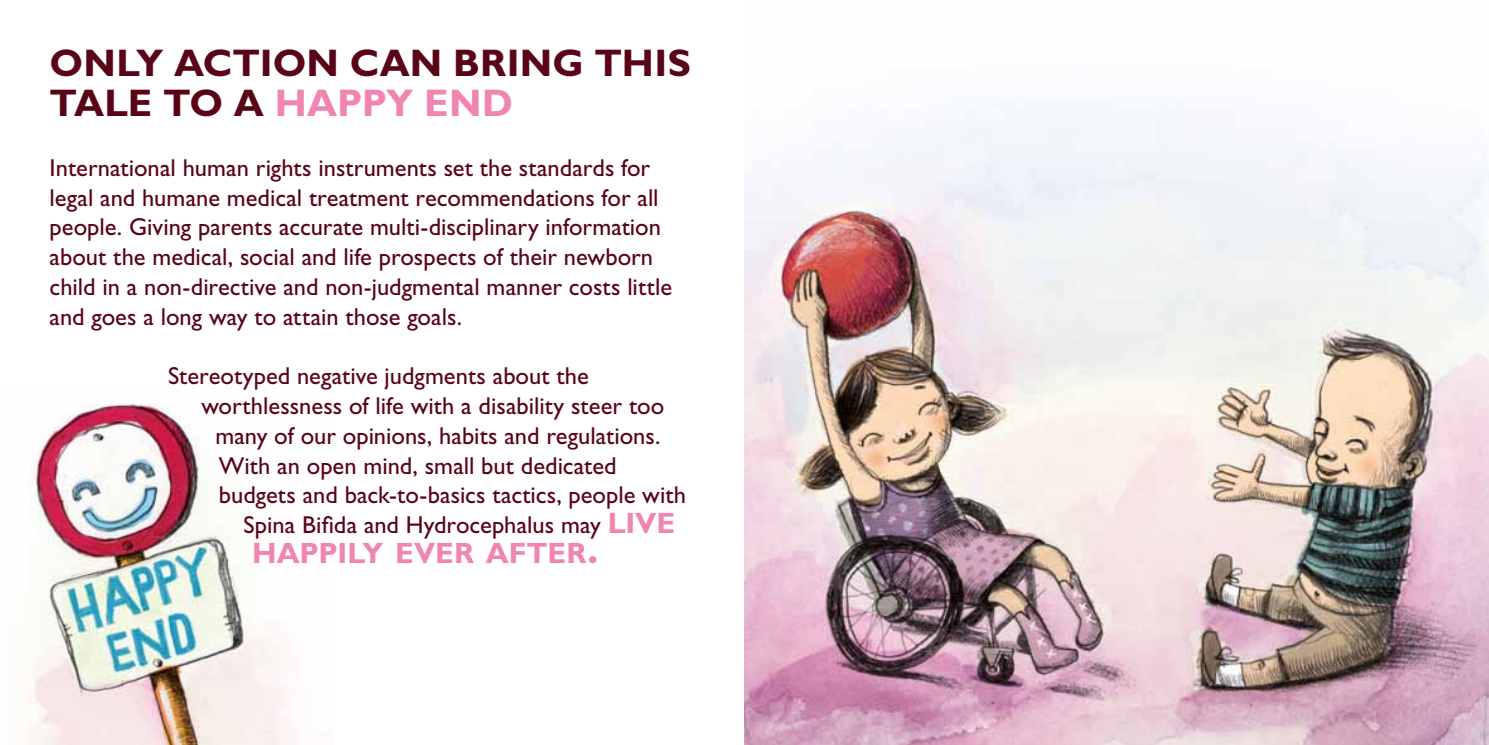
<style>
.page{position:relative;width:1489px;height:745px;background:#fff}
.page>*{position:absolute;margin:0;border:0;box-sizing:border-box;transform-origin:0 0}
.t1{font:700 38.5px/40.2px "Gill Sans Std";letter-spacing:.005em;color:#590517}
.t2{font:700 29.4px "Gill Sans Std";color:#ef85b0}
.t3{font:24.5px/29.8px "Gill Sans Std";color:#590517}
.s1{color:#ef85b0}
.s2{font-weight:700;font-size:29.4px;color:#ef85b0}
.s3{font-size:42px}
</style>
<div class="page">
<img style="left:28px;top:404px;width:258px;height:340px">
<img style="left:744px;top:99px;width:744px;height:645px">
<h1 class="t1" style="left:50px;top:43px;width:643px">ONLY ACTION CAN BRING THIS<br>TALE TO A <span class="s1">HAPPY END</span></h1>
<p class="t3" style="left:50px;top:153px;width:624px">International human rights instruments set the standards for legal and humane medical treatment recommendations for all people. Giving parents accurate multi-disciplinary information about the medical, social and life prospects of their newborn child in a non-directive and non-judgmental manner costs little and goes a long way to attain those goals.</p>
<p class="t3" style="left:168px;top:361px;width:422px">Stereotyped negative judgments about the</p>
<p class="t3" style="left:201px;top:391px;width:464px">worthlessness of life with a disability steer too</p>
<p class="t3" style="left:215px;top:420px;width:446px">many of our opinions, habits and regulations.</p>
<p class="t3" style="left:219px;top:450px;width:399px">With an open mind, small but dedicated</p>
<p class="t3" style="left:219px;top:480px;width:469px">budgets and back-to-basics tactics, people with</p>
<p class="t3" style="left:243px;top:510px;width:433px">Spina Bifida and Hydrocephalus may <span class="s2">LIVE</span></p>
<p class="t2" style="left:252px;top:535px;width:348px">HAPPILY EVER AFTER<span class="s3">.</span></p>
</div>
